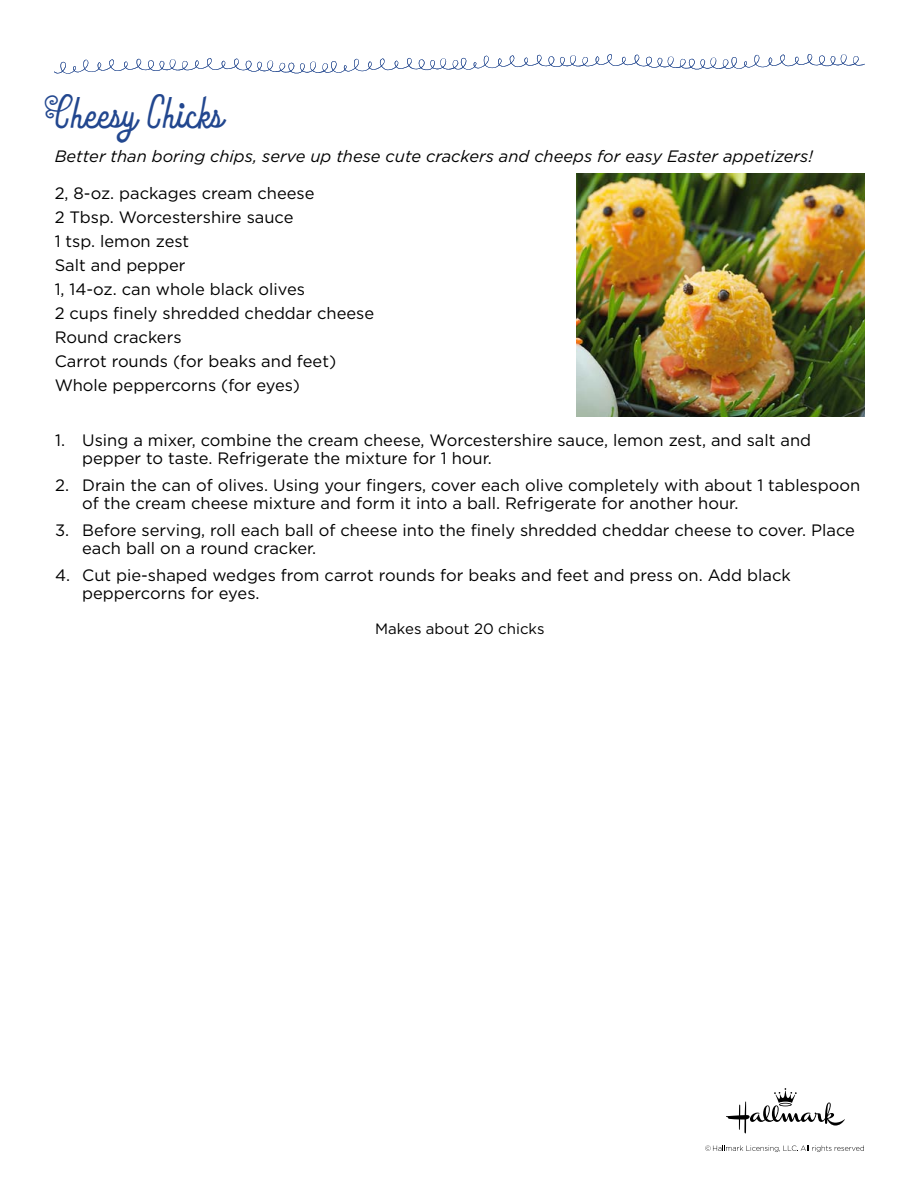
<style>
.page{position:relative;width:918px;height:1188px;background:#fff}
.page>*{position:absolute;margin:0;border:0;box-sizing:border-box;transform-origin:0 0}
.t1{font:700 48px "Hmk Handstand Script BCFG";color:#22478f}
.t2{font:16.5px/24px "Gotham";color:#000}
.t3{font:italic 16.5px "Gotham";color:#000}
.t4{font:15px "Gotham";color:#000}
</style>
<div class="page">
<img style="left:577px;top:174px;width:288px;height:243px">
<svg style="left:54px;top:54px;width:811px;height:20px"></svg>
<svg style="left:726px;top:1088px;width:119px;height:45px"></svg>
<svg style="left:705px;top:1145px;width:159px;height:7px"></svg>
<p class="t1" style="left:55px;top:84px;width:170px">Cheesy Chicks</p>
<p class="t3" style="left:55px;top:145px;width:760px">Better than boring chips, serve up these cute crackers and cheeps for easy Easter appetizers!</p>
<p class="t2" style="left:55px;top:181px;width:321px">2, 8-oz. packages cream cheese<br>2 Tbsp. Worcestershire sauce<br>1 tsp. lemon zest<br>Salt and pepper<br>1, 14-oz. can whole black olives<br>2 cups finely shredded cheddar cheese<br>Round crackers<br>Carrot rounds (for beaks and feet)<br>Whole peppercorns (for eyes)</p>
<p class="t2" style="left:82px;top:431px;width:730px;line-height:18px;text-indent:-27px">1. Using a mixer, combine the cream cheese, Worcestershire sauce, lemon zest, and salt and pepper to taste. Refrigerate the mixture for 1 hour.</p>
<p class="t2" style="left:82px;top:476px;width:779px;line-height:18px;text-indent:-27px">2. Drain the can of olives. Using your fingers, cover each olive completely with about 1 tablespoon of the cream cheese mixture and form it into a ball. Refrigerate for another hour.</p>
<p class="t2" style="left:82px;top:521px;width:774px;line-height:18px;text-indent:-27px">3. Before serving, roll each ball of cheese into the finely shredded cheddar cheese to cover. Place each ball on a round cracker.</p>
<p class="t2" style="left:82px;top:566px;width:710px;line-height:18px;text-indent:-27px">4. Cut pie-shaped wedges from carrot rounds for beaks and feet and press on. Add black peppercorns for eyes.</p>
<p class="t4" style="left:375px;top:619px;width:171px">Makes about 20 chicks</p>
</div>
